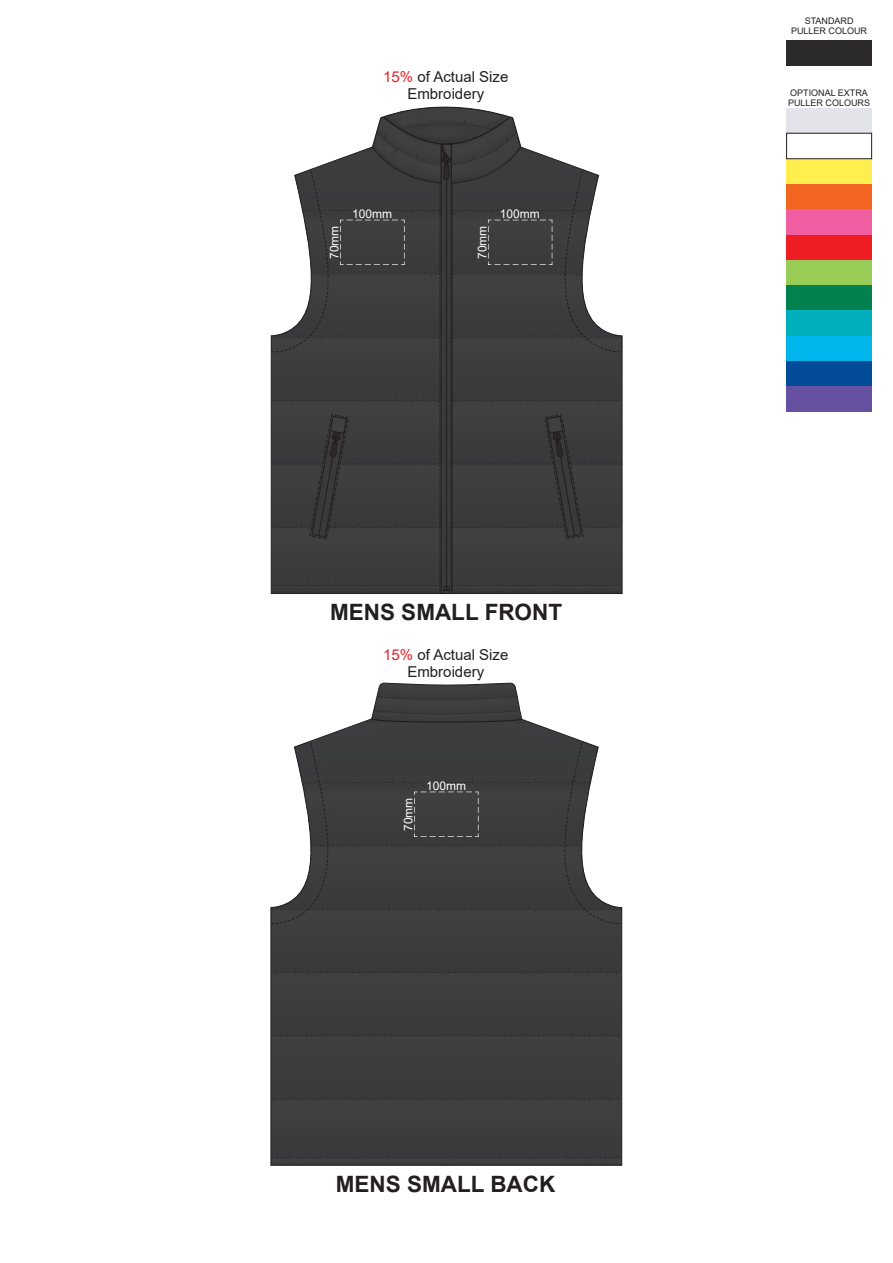
<style>
.page{position:relative;width:893px;height:1263px;background:#fff}
.page>*{position:absolute;margin:0;border:0;box-sizing:border-box;transform-origin:0 0}
.t1{font:700 22.5px "Arial";color:#231f20}
.t2{font:15px/16.8px "Arial";color:#231f20;text-align:center}
.t3{font:12px "Arial";color:#fff}
.t4{font:9px/10.1px "Arial";color:#231f20}
.s1{color:#ed1c24}
</style>
<div class="page">
<svg style="left:271px;top:106px;width:351px;height:487px;background:#565557"></svg>
<svg style="left:270px;top:683px;width:352px;height:483px;background:#555556"></svg>
<div style="left:414px;top:792px;width:64px;height:45px;background:#3d3d3e"></div>
<div style="left:787px;top:108px;width:85px;height:26px;background:#e2e4e9"></div>
<div style="left:787px;top:40px;width:85px;height:26px;background:#2c292a"></div>
<div style="left:787px;top:260px;width:85px;height:25px;background:#99cc56"></div>
<div style="left:787px;top:285px;width:85px;height:26px;background:#00814d"></div>
<div style="left:787px;top:336px;width:85px;height:25px;background:#00b6ed"></div>
<div style="left:787px;top:311px;width:85px;height:25px;background:#00afbc"></div>
<div style="left:787px;top:184px;width:85px;height:25px;background:#f36621"></div>
<div style="left:787px;top:234px;width:85px;height:26px;background:#ee1d23"></div>
<div style="left:787px;top:209px;width:85px;height:26px;background:#f05ea1"></div>
<div style="left:787px;top:158px;width:85px;height:26px;background:#ffef4e"></div>
<div style="left:787px;top:361px;width:85px;height:26px;background:#024b99"></div>
<div style="left:787px;top:387px;width:85px;height:25px;background:#6650a1"></div>
<div style="left:786px;top:133px;width:86px;height:26px;background:#fff;border:1px solid #231f20"></div>
<p class="t2" style="left:383px;top:68px;width:127px"><span class="s1">15%</span> of Actual Size<br>Embroidery</p>
<p class="t3" style="left:326px;top:259px;width:35px;rotate:-90deg">70mm</p>
<p class="t3" style="left:352px;top:205px;width:42px">100mm</p>
<p class="t3" style="left:474px;top:259px;width:35px;rotate:-90deg">70mm</p>
<p class="t3" style="left:500px;top:205px;width:42px">100mm</p>
<h1 class="t1" style="left:330px;top:597px;width:234px">MENS SMALL FRONT</h1>
<p class="t2" style="left:383px;top:646px;width:127px"><span class="s1">15%</span> of Actual Size<br>Embroidery</p>
<p class="t3" style="left:400px;top:831px;width:35px;rotate:-90deg">70mm</p>
<p class="t3" style="left:426px;top:777px;width:42px">100mm</p>
<h1 class="t1" style="left:336px;top:1168px;width:221px">MENS SMALL BACK</h1>
<p class="t4" style="left:791px;top:16px;width:78px;text-align:center">STANDARD<br>PULLER COLOUR</p>
<p class="t4" style="left:788px;top:87px;width:84px">OPTIONAL EXTRA<br>PULLER COLOURS</p>
</div>
